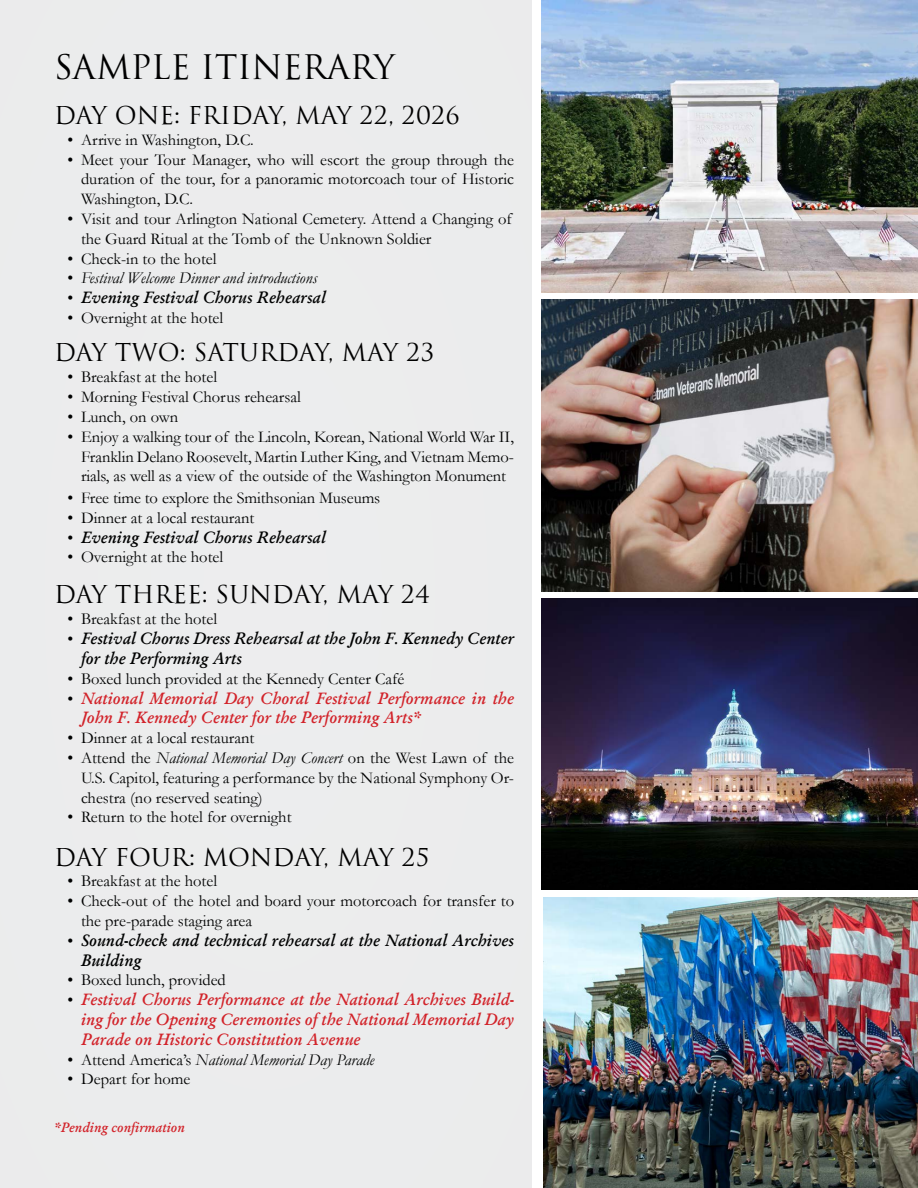
<style>
.page{position:relative;width:918px;height:1188px;background:#fff}
.page>*{position:absolute;margin:0;border:0;box-sizing:border-box;transform-origin:0 0}
.t1{font:33px "Trajan";letter-spacing:-.01em;color:#000}
.t2{font:24px "Trajan";color:#000}
.t3{font:16.5px/19.8px "Garamond";color:#000101;text-align:justify}
.t4{font:16.5px/19.8px "Garamond Kursiv Halbfett";color:#d2232a}
.t5{font:16.5px/19.8px "Garamond Kursiv Halbfett";color:#000101}
.t6{font:italic 16.5px "Garamond";color:#000101}
.Paragraph_Style_1{font:13.5px "Garamond Kursiv Halbfett";color:#d2232a}
.s1{font-style:normal}
.s2{font-family:"Garamond"}
.s3{font-family:"Garamond";color:#000101}
.s4{font-style:italic}
</style>
<div class="page">
<img style="left:542px;top:0;width:376px;height:293px">
<img style="left:543px;top:897px;width:375px;height:291px">
<div style="left:0;top:0;width:531px;height:1188px;background:#ececed"></div>
<img style="left:542px;top:300px;width:376px;height:291px">
<img style="left:542px;top:599px;width:376px;height:291px">
<p class="t1" style="left:54px;top:47px;width:343px">SAMPLE ITINERARY</p>
<p class="t2" style="left:54px;top:101px;width:408px">DAY ONE: FRIDAY, MAY 22, 2026</p>
<p class="t3" style="left:68px;top:129px;width:188px">• Arrive in Washington, D.C.</p>
<p class="t3" style="left:81px;top:149px;width:435px;text-indent:-14px">• Meet your Tour Manager, who will escort the group through the duration of the tour, for a panoramic motorcoach tour of Historic Washington, D.C.</p>
<p class="t3" style="left:81px;top:208px;width:432px;text-indent:-14px">• Visit and tour Arlington National Cemetery. Attend a Changing of the Guard Ritual at the Tomb of the Unknown Soldier</p>
<p class="t3" style="left:68px;top:248px;width:151px">• Check-in to the hotel</p>
<p class="t6" style="left:68px;top:267px;width:251px"><span class="s1">•</span> Festival Welcome Dinner and introductions</p>
<p class="t5" style="left:68px;top:288px;width:260px"><span class="s2">•</span> Evening Festival Chorus Rehearsal</p>
<p class="t3" style="left:68px;top:307px;width:157px">• Overnight at the hotel</p>
<p class="t2" style="left:54px;top:338px;width:382px">DAY TWO: SATURDAY, MAY 23</p>
<p class="t3" style="left:68px;top:367px;width:151px">• Breakfast at the hotel</p>
<p class="t3" style="left:68px;top:387px;width:235px">• Morning Festival Chorus rehearsal</p>
<p class="t3" style="left:68px;top:406px;width:112px">• Lunch, on own</p>
<p class="t3" style="left:81px;top:426px;width:435px;text-indent:-14px">• Enjoy a walking tour of the Lincoln, Korean, National World War II, Franklin Delano Roosevelt, Martin Luther King, and Vietnam Memo&shy;rials, as well as a view of the outside of the Washington Monument</p>
<p class="t3" style="left:68px;top:487px;width:314px">• Free time to explore the Smithsonian Museums</p>
<p class="t3" style="left:68px;top:507px;width:188px">• Dinner at a local restaurant</p>
<p class="t5" style="left:68px;top:527px;width:260px"><span class="s2">•</span> Evening Festival Chorus Rehearsal</p>
<p class="t3" style="left:68px;top:547px;width:157px">• Overnight at the hotel</p>
<p class="t2" style="left:54px;top:580px;width:378px">DAY THREE: SUNDAY, MAY 24</p>
<p class="t3" style="left:68px;top:609px;width:151px">• Breakfast at the hotel</p>
<p class="t5" style="left:81px;top:629px;width:435px;text-indent:-14px"><span class="s2">•</span> Festival Chorus Dress Rehearsal at the John F. Kennedy Center for the Performing Arts</p>
<p class="t3" style="left:68px;top:668px;width:339px">• Boxed lunch provided at the Kennedy Center Café</p>
<p class="t4" style="left:81px;top:688px;width:435px;text-indent:-14px"><span class="s3">•</span> National Memorial Day Choral Festival Performance in the<br>John F. Kennedy Center for the Performing Arts*</p>
<p class="t3" style="left:68px;top:728px;width:188px">• Dinner at a local restaurant</p>
<p class="t3" style="left:81px;top:748px;width:435px;text-indent:-14px">• Attend the <span class="s4">National Memorial Day Concert</span> on the West Lawn of the U.S. Capitol, featuring a performance by the National Symphony Or&shy;chestra (no reserved seating)</p>
<p class="t3" style="left:68px;top:807px;width:226px">• Return to the hotel for overnight</p>
<p class="t2" style="left:54px;top:842px;width:377px">DAY FOUR: MONDAY, MAY 25</p>
<p class="t3" style="left:68px;top:871px;width:151px">• Breakfast at the hotel</p>
<p class="t3" style="left:81px;top:891px;width:435px;text-indent:-14px">• Check-out of the hotel and board your motorcoach for transfer to the pre-parade staging area</p>
<p class="t5" style="left:81px;top:930px;width:435px;text-indent:-14px"><span class="s2">•</span> Sound-check and technical rehearsal at the National Archives<br>Building</p>
<p class="t3" style="left:68px;top:970px;width:160px">• Boxed lunch, provided</p>
<p class="t4" style="left:81px;top:990px;width:435px;text-align:justify;text-indent:-14px"><span class="s3">•</span> Festival Chorus Performance at the National Archives Build&shy;ing for the Opening Ceremonies of the National Memorial Day Parade on Historic Constitution Avenue</p>
<p class="t6" style="left:68px;top:1048px;width:308px"><span class="s1">• Attend America’s</span> National Memorial Day Parade</p>
<p class="t3" style="left:68px;top:1069px;width:124px">• Depart for home</p>
<p class="Paragraph_Style_1" style="left:54px;top:1120px;width:132px">*Pending confirmation</p>
</div>
